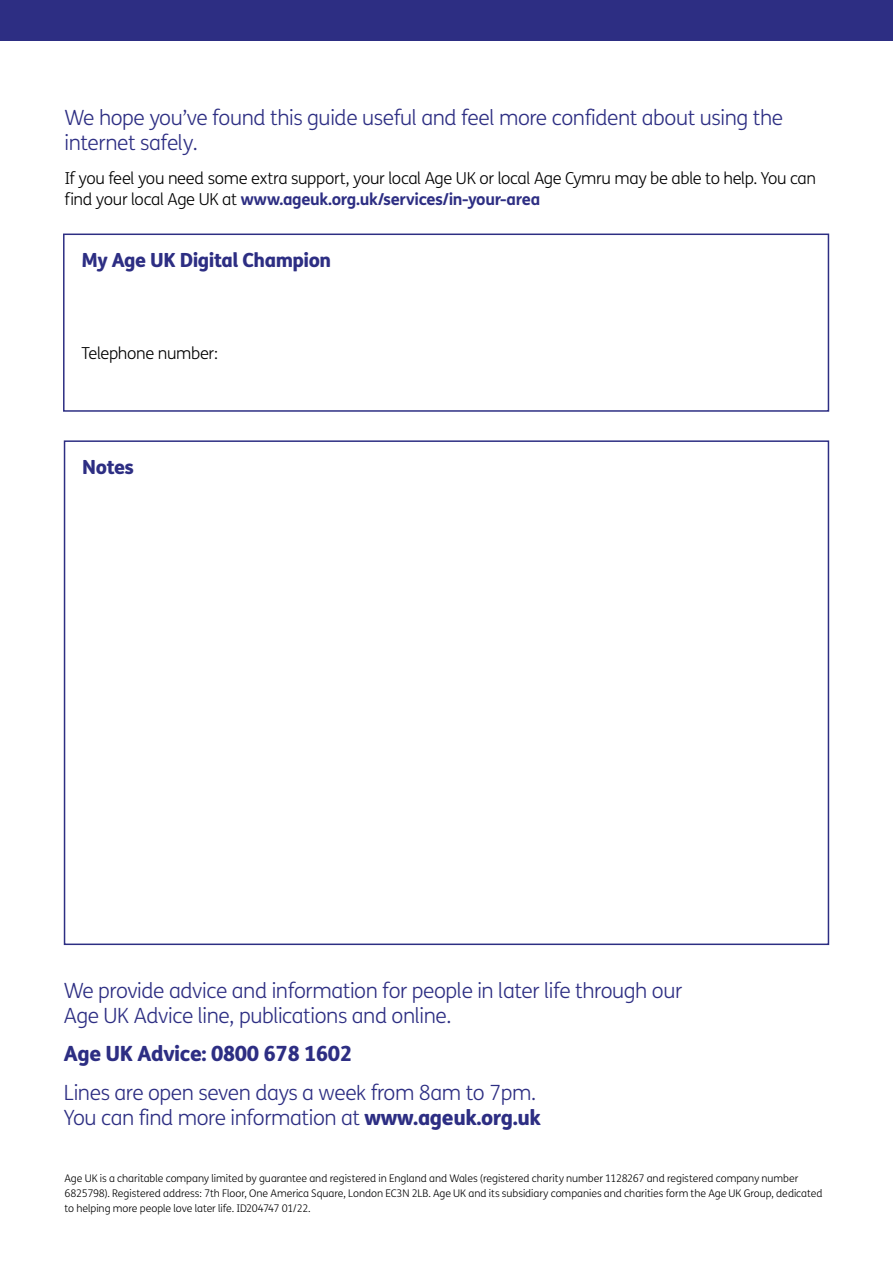
<style>
.page{position:relative;width:893px;height:1263px;background:#fff}
.page>*{position:absolute;margin:0;border:0;box-sizing:border-box;transform-origin:0 0}
.Intro_Copy_14_17{font:300 21px/25.5px "FS Me";letter-spacing:-.02em;color:#2d2e83}
.Intro_Copy_14_17-2{font:800 21px "FS Me";letter-spacing:-.02em;color:#2d2e83}
.Subheading_13_16{font:800 19.5px "FS Me";letter-spacing:-.025em;color:#2d2e83}
.Body_copy{font:300 16.5px/21px "FS Me";letter-spacing:-.02em;color:#000}
.Body_copy-2{font:300 10.5px/15px "FS Me";letter-spacing:-.005em;color:#000}
.s1{font-weight:700;color:#2d2e83}
.s2{font-weight:800}
</style>
<div class="page">
<div style="left:63px;top:234px;width:766px;height:178px;border:2px solid #2d2e83"></div>
<div style="left:0;top:0;width:893px;height:40px;background:#2d2e83"></div>
<p class="Intro_Copy_14_17" style="left:65px;top:105px;width:720px">We hope you’ve found this guide useful and feel more confident about using the internet safely.</p>
<p class="Body_copy" style="left:65px;top:168px;width:753px">If you feel you need some extra support, your local Age UK or local Age Cymru may be able to help. You can find your local Age UK at <span class="s1">www.ageuk.org.uk/services/in-your-area</span></p>
<p class="Subheading_13_16" style="left:82px;top:247px;width:251px">My Age UK Digital Champion</p>
<p class="Body_copy" style="left:82px;top:344px;width:138px">Telephone number:</p>
<p class="Subheading_13_16" style="left:82px;top:454px;width:53px">Notes</p>
<p class="Intro_Copy_14_17" style="left:64px;top:978px;width:620px">We provide advice and information for people in later life through our<br>Age UK Advice line, publications and online.</p>
<p class="Intro_Copy_14_17-2" style="left:64px;top:1041px;width:290px">Age UK Advice: 0800 678 1602</p>
<p class="Intro_Copy_14_17" style="left:64px;top:1080px;width:479px">Lines are open seven days a week from 8am to 7pm.<br>You can find more information at <span class="s2">www.ageuk.org.uk</span></p>
<p class="Body_copy-2" style="left:65px;top:1171px;width:759px">Age UK is a charitable company limited by guarantee and registered in England and Wales (registered charity number 1128267 and registered company number<br>6825798). Registered address: 7th Floor, One America Square, London EC3N 2LB. Age UK and its subsidiary companies and charities form the Age UK Group, dedicated to helping more people love later life. ID204747 01/22.</p>
</div>
